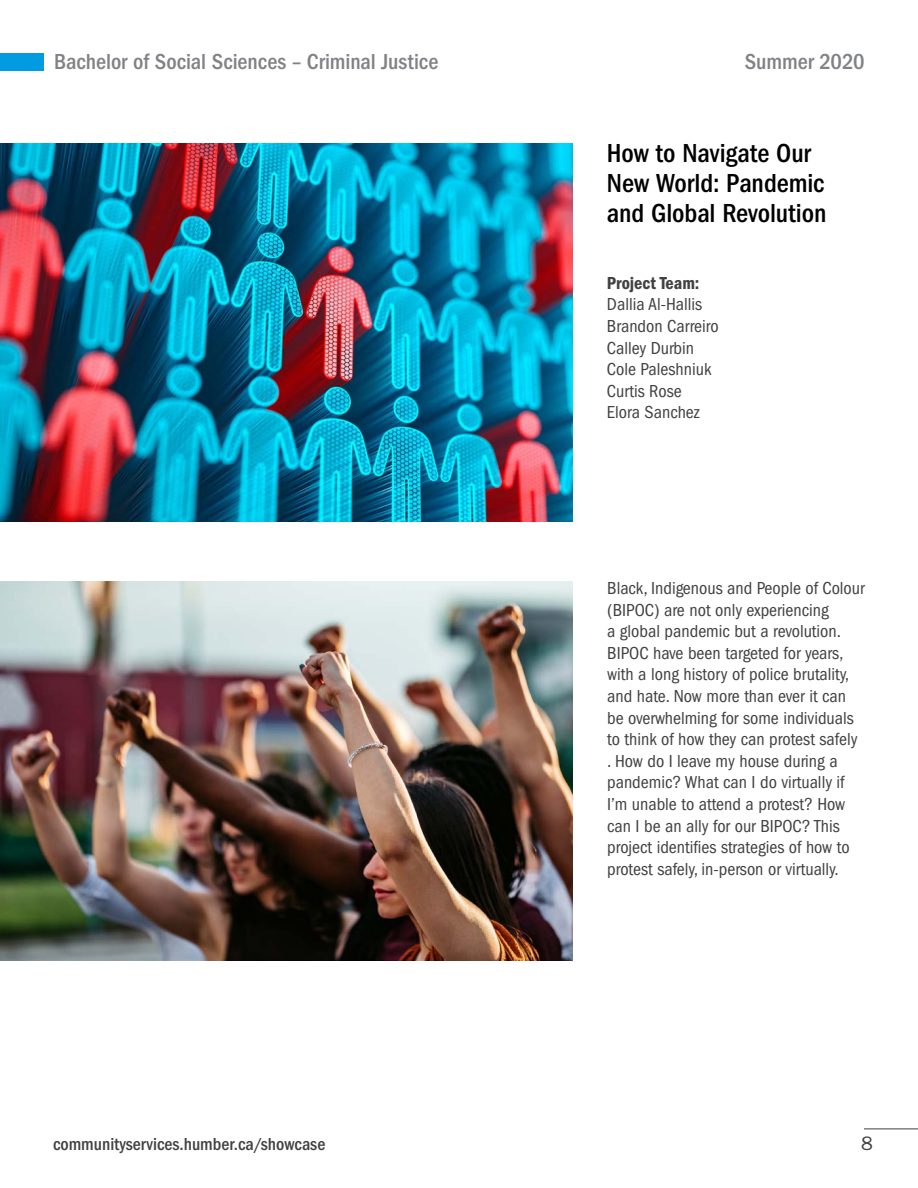
<style>
.page{position:relative;width:918px;height:1188px;background:#fff}
.page>*{position:absolute;margin:0;border:0;box-sizing:border-box;transform-origin:0 0}
.Big_copy_headings{font:500 condensed 27px/30px "ITC Franklin Gothic Std";letter-spacing:-.005em;color:#000}
.Grey_header_-_h2{font:500 condensed 22.5px "ITC Franklin Gothic Std";color:#808285}
.t1{font:19.5px "ITC Franklin Gothic Std";color:#414042}
.Body_copy_-_p{font:condensed 18px/21.6px "ITC Franklin Gothic Std";color:#414042}
.t2{font:500 condensed 18px "ITC Franklin Gothic Std";color:#414042}
.s1{font-family:"ITC Franklin Gothic Std Dm Cd";font-stretch:normal}
</style>
<div class="page">
<hr style="left:864px;top:1129px;width:54px;height:1px;background:#414042">
<img style="left:0;top:143px;width:572px;height:379px">
<img style="left:0;top:582px;width:572px;height:378px">
<div style="left:0;top:53px;width:44px;height:18px;background:#009be0"></div>
<p class="Grey_header_-_h2" style="left:54px;top:49px;width:386px">Bachelor of Social Sciences – Criminal Justice</p>
<p class="t2" style="left:53px;top:1133px;width:274px">communityservices.humber.ca/showcase</p>
<p class="Grey_header_-_h2" style="left:745px;top:49px;width:121px">Summer 2020</p>
<p class="Big_copy_headings" style="left:607px;top:138px;width:221px">How to Navigate Our<br>New World: Pandemic and Global Revolution</p>
<p class="Body_copy_-_p" style="left:607px;top:272px;width:113px"><span class="s1">Project Team:<br></span>Dallia Al-Hallis<br>Brandon Carreiro<br>Calley Durbin<br>Cole Paleshniuk<br>Curtis Rose<br>Elora Sanchez</p>
<p class="Body_copy_-_p" style="left:607px;top:577px;width:259px">Black, Indigenous and People of Colour (BIPOC) are not only experiencing<br>a global pandemic but a revolution.<br>BIPOC have been targeted for years, with a long history of police brutality, and hate. Now more than ever it can be overwhelming for some individuals to think of how they can protest safely . How do I leave my house during a pandemic? What can I do virtually if I’m unable to attend a protest? How can I be an ally for our BIPOC? This project identifies strategies of how to protest safely, in-person or virtually.</p>
<p class="t1" style="left:861px;top:1132px;width:13px">8</p>
</div>
